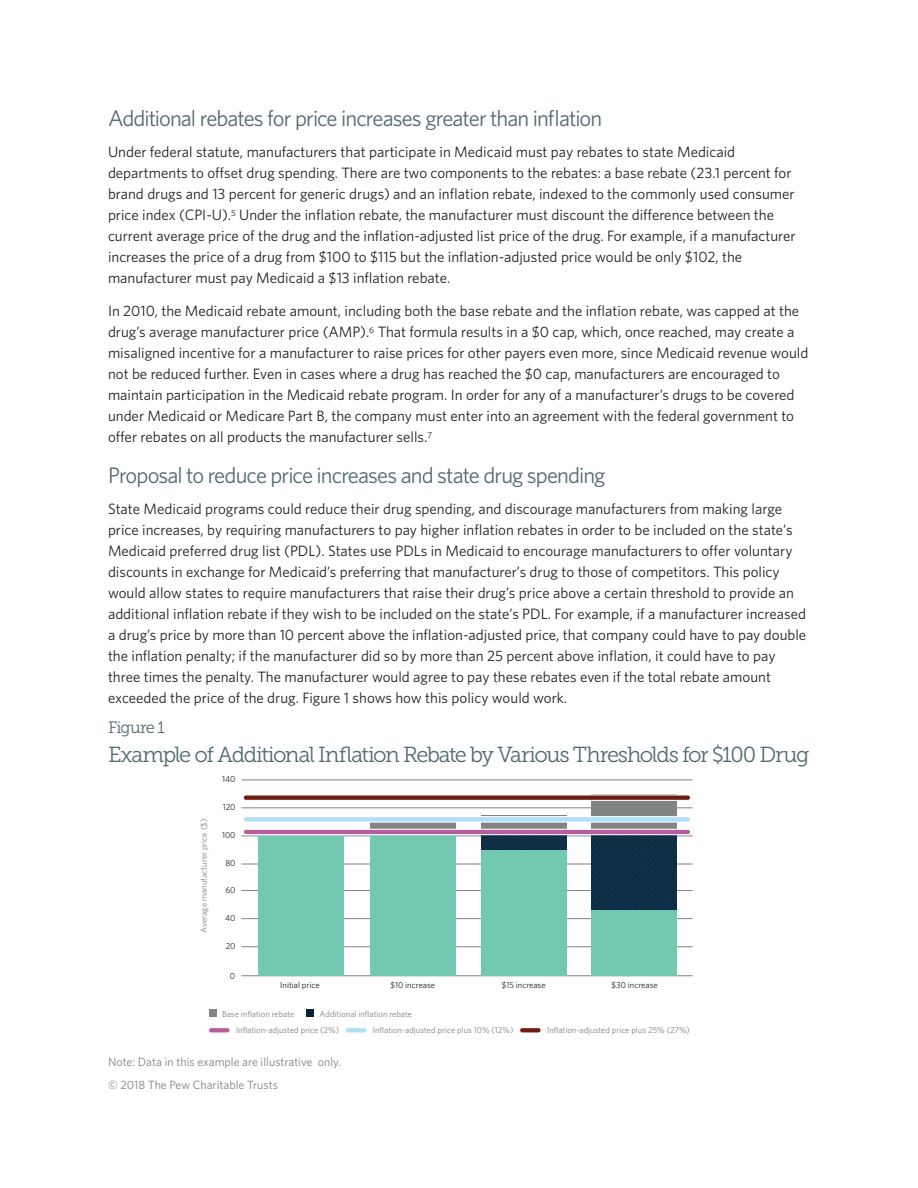
<style>
.page{position:relative;width:918px;height:1188px;background:#fff}
.page>*{position:absolute;margin:0;border:0;box-sizing:border-box;transform-origin:0 0}
.t1{font:22.5px "Whitney";letter-spacing:-.04em;color:#526b70}
.HED{font:21.75px "Museo Slab 300";letter-spacing:-.065em;color:#526b70}
.Figure{font:16.5px "Museo Slab 300";letter-spacing:-.055em;color:#526b70}
.Body{font:15px/21px "Whitney";color:#231f20}
.Source{font:12px "Whitney";color:#808285}
.t2{font:8.7px "Whitney";color:#808285}
.t3{font:8.7px "Whitney";color:#231f20}
.t4{font:8.55px "Whitney";color:#808285}
</style>
<div class="page">
<div style="left:306px;top:1009px;width:8px;height:8px;background:#04253d"></div>
<div style="left:209px;top:1009px;width:8px;height:8px;background:#828383"></div>
<hr style="left:241px;top:808px;width:452px;height:1px;background:#808285">
<hr style="left:241px;top:780px;width:452px;height:1px;background:#808285">
<div style="left:591px;top:795px;width:86px;height:181px;background:#828383"></div>
<svg style="left:243px;top:794px;width:448px;height:7px"></svg>
<svg style="left:209px;top:1028px;width:21px;height:5px"></svg>
<svg style="left:346px;top:1028px;width:21px;height:5px"></svg>
<svg style="left:519px;top:1027px;width:23px;height:6px"></svg>
<svg style="left:241px;top:816px;width:452px;height:161px"></svg>
<h2 class="t1" style="left:108px;top:103px;width:496px">Additional rebates for price increases greater than inflation</h2>
<p class="Body" style="left:108px;top:141px;width:689px">Under federal statute, manufacturers that participate in Medicaid must pay rebates to state Medicaid departments to offset drug spending. There are two components to the rebates: a base rebate (23.1 percent for brand drugs and 13 percent for generic drugs) and an inflation rebate, indexed to the commonly used consumer price index (CPI-U).<sup>5</sup> Under the inflation rebate, the manufacturer must discount the difference between the current average price of the drug and the inflation-adjusted list price of the drug. For example, if a manufacturer increases the price of a drug from $100 to $115 but the inflation-adjusted price would be only $102, the manufacturer must pay Medicaid a $13 inflation rebate.</p>
<p class="Body" style="left:108px;top:300px;width:702px">In 2010, the Medicaid rebate amount, including both the base rebate and the inflation rebate, was capped at the drug’s average manufacturer price (AMP).<sup>6</sup> That formula results in a $0 cap, which, once reached, may create a misaligned incentive for a manufacturer to raise prices for other payers even more, since Medicaid revenue would not be reduced further. Even in cases where a drug has reached the $0 cap, manufacturers are encouraged to maintain participation in the Medicaid rebate program. In order for any of a manufacturer’s drugs to be covered under Medicaid or Medicare Part B, the company must enter into an agreement with the federal government to offer rebates on all products the manufacturer sells.<sup>7</sup></p>
<h2 class="t1" style="left:108px;top:460px;width:499px">Proposal to reduce price increases and state drug spending</h2>
<p class="Body" style="left:108px;top:498px;width:700px">State Medicaid programs could reduce their drug spending, and discourage manufacturers from making large price increases, by requiring manufacturers to pay higher inflation rebates in order to be included on the state’s Medicaid preferred drug list (PDL). States use PDLs in Medicaid to encourage manufacturers to offer voluntary discounts in exchange for Medicaid’s preferring that manufacturer’s drug to those of competitors. This policy would allow states to require manufacturers that raise their drug’s price above a certain threshold to provide an additional inflation rebate if they wish to be included on the state’s PDL. For example, if a manufacturer increased a drug’s price by more than 10 percent above the inflation-adjusted price, that company could have to pay double the inflation penalty; if the manufacturer did so by more than 25 percent above inflation, it could have to pay three times the penalty. The manufacturer would agree to pay these rebates even if the total rebate amount exceeded the price of the drug. Figure 1 shows how this policy would work.</p>
<p class="Figure" style="left:108px;top:719px;width:58px">Figure 1</p>
<p class="HED" style="left:108px;top:743px;width:703px">Example of Additional Inflation Rebate by Various Thresholds for $100 Drug</p>
<p class="t3" style="left:222px;top:774px;width:15px">140</p>
<p class="t4" style="left:198px;top:933px;width:116px;rotate:-90deg">Average manufacturer price ($)</p>
<p class="t3" style="left:223px;top:801px;width:14px">120</p>
<p class="t3" style="left:222px;top:829px;width:15px">100</p>
<p class="t3" style="left:225px;top:858px;width:12px">80</p>
<p class="t3" style="left:225px;top:884px;width:12px">60</p>
<p class="t3" style="left:225px;top:912px;width:12px">40</p>
<p class="t3" style="left:226px;top:940px;width:11px">20</p>
<p class="t3" style="left:230px;top:970px;width:7px">0</p>
<p class="t3" style="left:280px;top:979px;width:41px">Initial price</p>
<p class="t3" style="left:390px;top:979px;width:46px">$10 increase</p>
<p class="t3" style="left:502px;top:979px;width:45px">$15 increase</p>
<p class="t3" style="left:612px;top:979px;width:47px">$30 increase</p>
<p class="t2" style="left:236px;top:1024px;width:105px">Inflation-adjusted price (2%)</p>
<p class="t2" style="left:373px;top:1024px;width:142px">Inflation-adjusted price plus 10% (12%)</p>
<p class="t2" style="left:547px;top:1024px;width:144px">Inflation-adjusted price plus 25% (27%)</p>
<p class="t2" style="left:222px;top:1008px;width:74px">Base inflation rebate</p>
<p class="t2" style="left:320px;top:1008px;width:94px">Additional inflation rebate</p>
<p class="Source" style="left:108px;top:1054px;width:235px">Note: Data in this example are illustrative only.</p>
<p class="Source" style="left:108px;top:1077px;width:171px">© 2018 The Pew Charitable Trusts</p>
</div>
